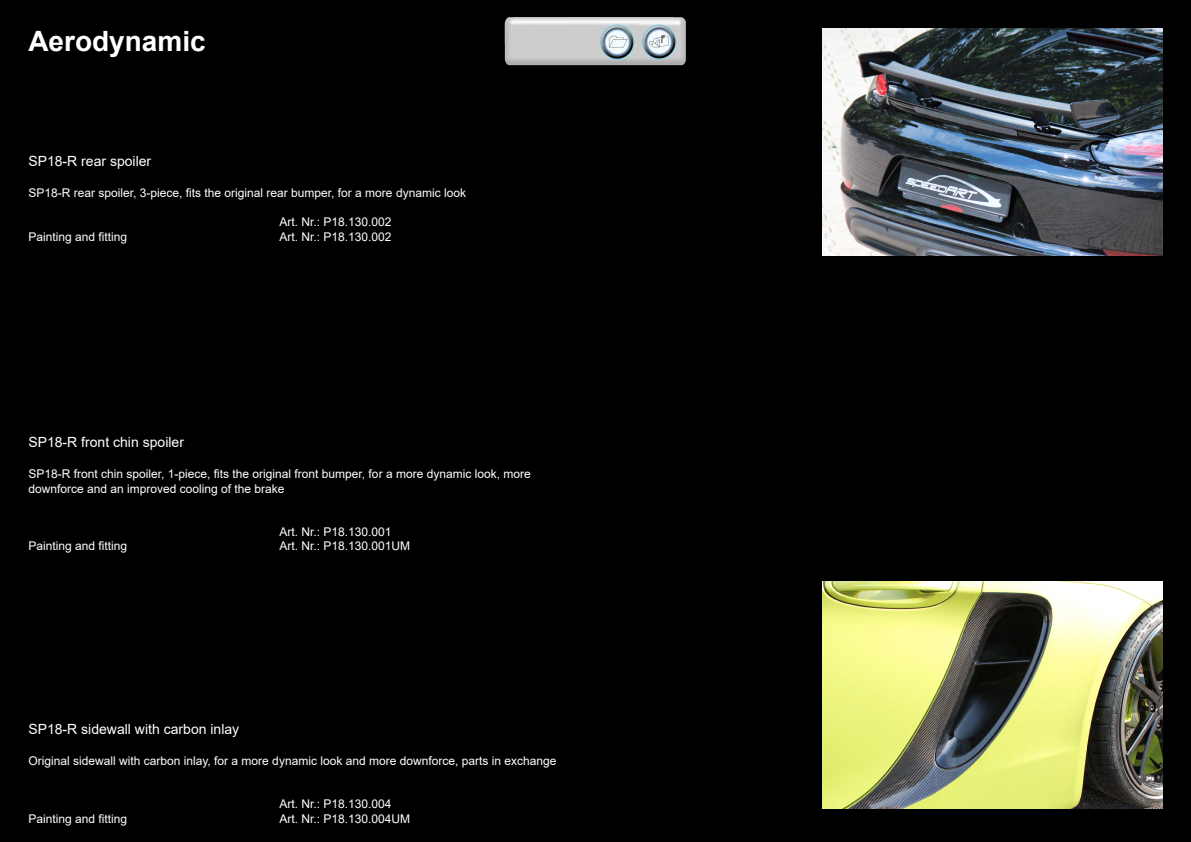
<style>
.page{position:relative;width:1191px;height:842px;background:#000}
.page>*{position:absolute;margin:0;border:0;box-sizing:border-box;transform-origin:0 0}
.t1{font:700 28px "Arial";color:#fff}
.t2{font:14px "Arial";color:#fff}
.t3{font:12px/14.4px "Arial";color:#fff}
</style>
<div class="page">
<img style="left:822px;top:582px;width:340px;height:227px">
<img style="left:822px;top:28px;width:340px;height:227px">
<img style="left:504px;top:17px;width:182px;height:49px">
<img style="left:598px;top:25px;width:38px;height:35px">
<img style="left:639px;top:23px;width:40px;height:37px">
<h1 class="t1" style="left:28px;top:21px;width:179px">Aerodynamic</h1>
<p class="t2" style="left:28px;top:152px;width:124px">SP18-R rear spoiler</p>
<p class="t3" style="left:28px;top:186px;width:439px">SP18-R rear spoiler, 3-piece, fits the original rear bumper, for a more dynamic look</p>
<p class="t3" style="left:279px;top:215px;width:114px">Art. Nr.: P18.130.002</p>
<p class="t3" style="left:28px;top:229px;width:100px">Painting and fitting</p>
<p class="t3" style="left:279px;top:229px;width:114px">Art. Nr.: P18.130.002</p>
<p class="t2" style="left:28px;top:433px;width:157px">SP18-R front chin spoiler</p>
<p class="t3" style="left:28px;top:467px;width:504px">SP18-R front chin spoiler, 1-piece, fits the original front bumper, for a more dynamic look, more downforce and an improved cooling of the brake</p>
<p class="t3" style="left:279px;top:524px;width:114px">Art. Nr.: P18.130.001</p>
<p class="t3" style="left:28px;top:539px;width:100px">Painting and fitting</p>
<p class="t3" style="left:279px;top:539px;width:132px">Art. Nr.: P18.130.001UM</p>
<p class="t2" style="left:28px;top:719px;width:212px">SP18-R sidewall with carbon inlay</p>
<p class="t3" style="left:28px;top:753px;width:530px">Original sidewall with carbon inlay, for a more dynamic look and more downforce, parts in exchange</p>
<p class="t3" style="left:279px;top:797px;width:114px">Art. Nr.: P18.130.004</p>
<p class="t3" style="left:28px;top:811px;width:100px">Painting and fitting</p>
<p class="t3" style="left:279px;top:811px;width:132px">Art. Nr.: P18.130.004UM</p>
</div>
